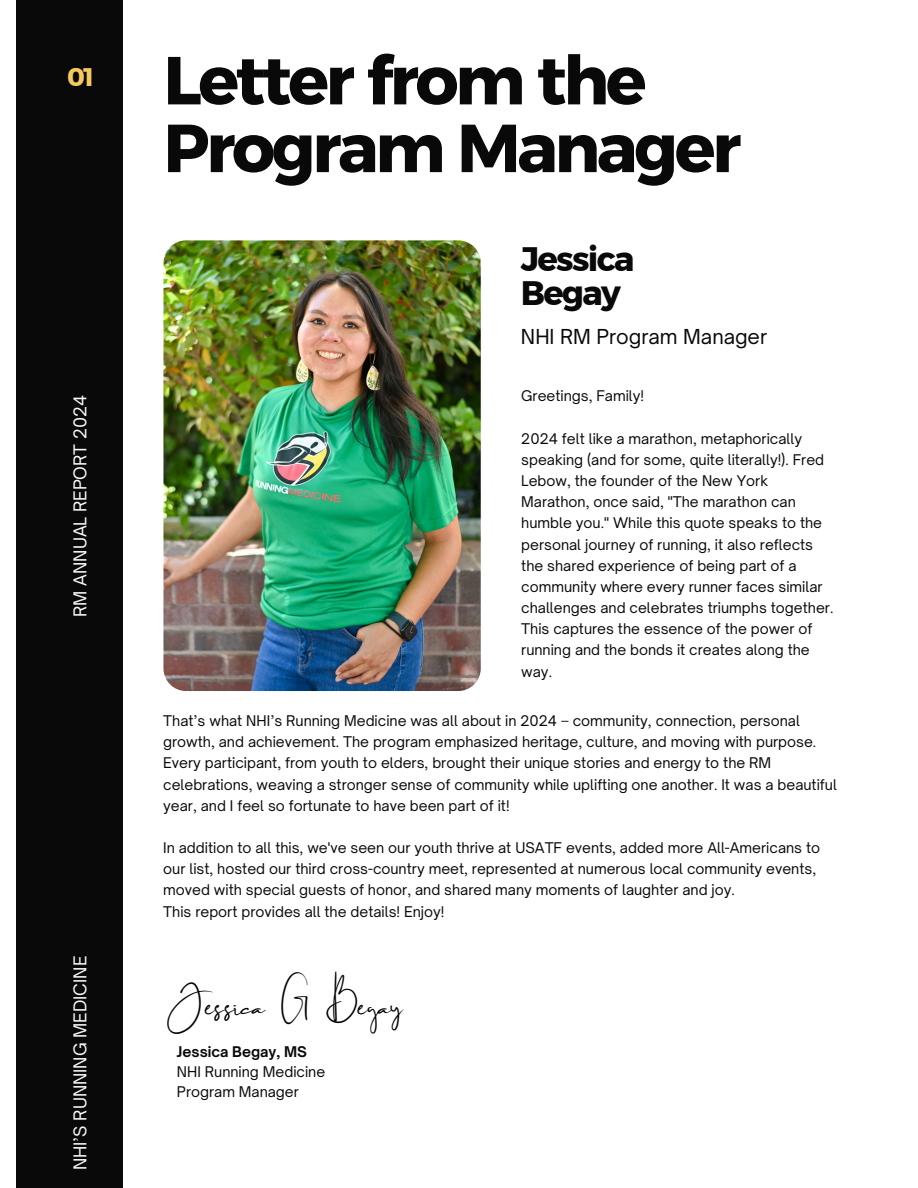
<style>
.page{position:relative;width:918px;height:1188px;background:#fff}
.page>*{position:absolute;margin:0;border:0;box-sizing:border-box;transform-origin:0 0}
.t1{font:67.8px/67.8px "Kief Montaser Bold";letter-spacing:-.05em;color:#0a0909}
.t2{font:37.5px "Brilliant Signature 1";color:#000}
.t3{font:33.9px/33.9px "Kief Montaser Bold";letter-spacing:-.05em;color:#0a0909}
.t4{font:25.35px "Kief Montaser Bold";color:#f3ca5d}
.t5{font:19.8px "Open Sauce One";color:#0a0909}
.t6{font:16.95px "Open Sauce One";color:#f9f9f9}
.t7{font:14.1px/21.1px "Open Sauce One";color:#0a0909}
.t8{font:700 14.1px "Open Sauce One";color:#0a0909}
</style>
<div class="page">
<img style="left:163px;top:240px;width:318px;height:451px;border-radius:22px">
<div style="left:16px;top:0;width:107px;height:1188px;background:#0a0909"></div>
<p class="t4" style="left:67px;top:62px;width:28px">01</p>
<h3 class="t6" style="left:70px;top:617px;width:223px;rotate:-90deg">RM ANNUAL REPORT 2024</h3>
<p class="t6" style="left:70px;top:1170px;width:216px;rotate:-90deg">NHI’S RUNNING MEDICINE</p>
<p class="t1" style="left:163px;top:46px;width:579px">Letter from the<br>Program Manager</p>
<p class="t3" style="left:521px;top:242px;width:115px">Jessica<br>Begay</p>
<h5 class="t5" style="left:521px;top:324px;width:248px">NHI RM Program Manager</h5>
<h5 class="t7" style="left:521px;top:386px;width:124px">Greetings, Family!</h5>
<h5 class="t7" style="left:521px;top:428px;width:314px">2024 felt like a marathon, metaphorically speaking (and for some, quite literally!). Fred Lebow, the founder of the New York Marathon, once said, "The marathon can humble you." While this quote speaks to the personal journey of running, it also reflects the shared experience of being part of a community where every runner faces similar challenges and celebrates triumphs together.<br>This captures the essence of the power of running and the bonds it creates along the way.</h5>
<h5 class="t7" style="left:163px;top:710px;width:675px">That’s what NHI’s Running Medicine was all about in 2024 – community, connection, personal growth, and achievement. The program emphasized heritage, culture, and moving with purpose.<br>Every participant, from youth to elders, brought their unique stories and energy to the RM celebrations, weaving a stronger sense of community while uplifting one another. It was a beautiful year, and I feel so fortunate to have been part of it!</h5>
<h1 class="t7" style="left:163px;top:837px;width:658px">In addition to all this, we've seen our youth thrive at USATF events, added more All-Americans to our list, hosted our third cross-country meet, represented at numerous local community events, moved with special guests of honor, and shared many moments of laughter and joy.</h1>
<p class="t7" style="left:163px;top:901px;width:283px">This report provides all the details! Enjoy!</p>
<p class="t2" style="left:163px;top:986px;width:242px">Jessica G Begay</p>
<h2 class="t8" style="left:177px;top:1043px;width:132px">Jessica Begay, MS</h2>
<h4 class="t7" style="left:177px;top:1061px;width:150px">NHI Running Medicine</h4>
<p class="t7" style="left:177px;top:1081px;width:123px">Program Manager</p>
</div>
